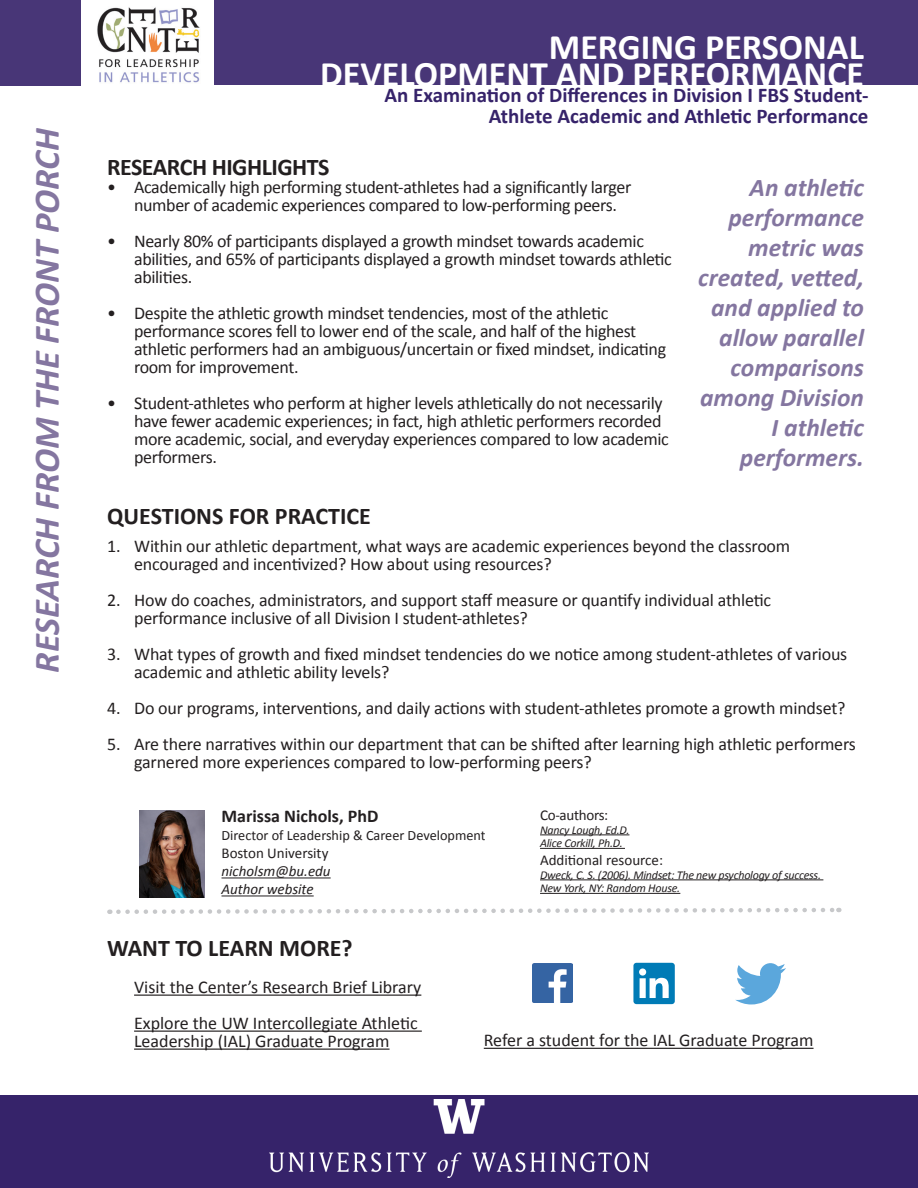
<style>
.page{position:relative;width:918px;height:1188px;background:#fff}
.page>*{position:absolute;margin:0;border:0;box-sizing:border-box;transform-origin:0 0}
.Section_Heading_for{font:700 36px "Calibri";color:#fff}
.Section_Heading_for-2{font:italic 700 36px "Calibri";letter-spacing:-.005em;color:#8476a0}
.t1{font:italic 700 25.5px/30px "Calibri";color:#8476a0;text-align:right}
.t2{font:700 24px "Calibri";letter-spacing:-.01em;color:#231f20}
.Section_Heading_for-3{font:700 21px "Calibri";color:#36236a}
.t3{font:18px/18px "Calibri";letter-spacing:-.02em;color:#231f20}
.t4{font:18px/18px "Calibri";color:#231f20}
.t5{font:700 18px "Calibri";color:#231f20}
.t6{font:15px "Calibri";color:#231f20}
.t7{font:italic 15px "Calibri";color:#231f20}
.t8{font:15px "Calibri";letter-spacing:-.02em;color:#231f20}
.t9{font:14.25px "Calibri";color:#231f20}
.t10{font:italic 12px/13.5px "Calibri";letter-spacing:-.02em;color:#231f20}
</style>
<div class="page">
<div style="left:214px;top:0;width:704px;height:86px;background:#483677"></div>
<div style="left:0;top:1095px;width:918px;height:93px;background:#36236a"></div>
<img style="left:140px;top:810px;width:65px;height:87px">
<hr style="left:222px;top:877px;width:109px;height:1px;background:#231f20">
<hr style="left:222px;top:895px;width:92px;height:1px;background:#231f20">
<hr style="left:540px;top:834px;width:89px;height:1px;background:#231f20">
<hr style="left:540px;top:848px;width:85px;height:1px;background:#231f20">
<hr style="left:540px;top:879px;width:283px;height:1px;background:#231f20">
<hr style="left:540px;top:893px;width:140px;height:1px;background:#231f20">
<img style="left:269px;top:1100px;width:380px;height:78px">
<img style="left:97px;top:7px;width:103px;height:76px">
<div style="left:0;top:0;width:81px;height:86px;background:#483677"></div>
<hr style="left:134px;top:995px;width:287px;height:1px;background:#231f20">
<hr style="left:134px;top:1031px;width:288px;height:1px;background:#231f20">
<hr style="left:134px;top:1049px;width:256px;height:1px;background:#231f20">
<svg style="left:109px;top:907px;width:730px;height:7px"></svg>
<div style="left:633px;top:963px;width:42px;height:41px;background:#007bb6;border-radius:3px"></div>
<svg style="left:639px;top:968px;width:30px;height:30px"></svg>
<svg style="left:735px;top:963px;width:51px;height:41px"></svg>
<img style="left:533px;top:963px;width:39px;height:40px">
<hr style="left:484px;top:1048px;width:330px;height:1px;background:#231f20">
<p class="Section_Heading_for-2" style="left:25px;top:673px;width:546px;rotate:-90deg">RESEARCH FROM THE FRONT PORCH</p>
<p class="Section_Heading_for" style="left:549px;top:24px;width:317px">MERGING PERSONAL</p>
<p class="Section_Heading_for" style="left:320px;top:51px;width:545px">DEVELOPMENT AND PERFORMANCE</p>
<p class="Section_Heading_for-3" style="left:385px;top:82px;width:485px">An Examination of Differences in Division I FBS Student-</p>
<p class="Section_Heading_for-3" style="left:489px;top:103px;width:381px">Athlete Academic and Athletic Performance</p>
<p class="t2" style="left:107px;top:152px;width:224px">RESEARCH HIGHLIGHTS</p>
<p class="t3" style="left:134px;top:177px;width:499px;text-indent:-27px">• Academically high performing student-athletes had a significantly larger number of academic experiences compared to low-performing peers.</p>
<p class="t3" style="left:134px;top:231px;width:539px;text-indent:-27px">• Nearly 80% of participants displayed a growth mindset towards academic abilities, and 65% of participants displayed a growth mindset towards athletic abilities.</p>
<p class="t3" style="left:134px;top:303px;width:534px;text-indent:-27px">• Despite the athletic growth mindset tendencies, most of the athletic performance scores fell to lower end of the scale, and half of the highest athletic performers had an ambiguous/uncertain or fixed mindset, indicating room for improvement.</p>
<p class="t3" style="left:134px;top:393px;width:536px;text-indent:-27px">• Student-athletes who perform at higher levels athletically do not necessarily have fewer academic experiences; in fact, high athletic performers recorded more academic, social, and everyday experiences compared to low academic performers.</p>
<p class="t2" style="left:107px;top:501px;width:265px">QUESTIONS FOR PRACTICE</p>
<p class="t1" style="left:698px;top:171px;width:167px">An athletic performance metric was created, vetted, and applied to allow parallel comparisons among Division<br>I athletic performers.</p>
<p class="t3" style="left:134px;top:536px;width:658px;text-indent:-27px">1. Within our athletic department, what ways are academic experiences beyond the classroom encouraged and incentivized? How about using resources?</p>
<p class="t3" style="left:134px;top:590px;width:638px;text-indent:-27px">2. How do coaches, administrators, and support staff measure or quantify individual athletic performance inclusive of all Division I student-athletes?</p>
<p class="t3" style="left:134px;top:644px;width:715px;text-indent:-27px">3. What types of growth and fixed mindset tendencies do we notice among student-athletes of various academic and athletic ability levels?</p>
<p class="t3" style="left:107px;top:698px;width:740px">4. Do our programs, interventions, and daily actions with student-athletes promote a growth mindset?</p>
<p class="t3" style="left:134px;top:734px;width:723px;text-indent:-27px">5. Are there narratives within our department that can be shifted after learning high athletic performers garnered more experiences compared to low-performing peers?</p>
<p class="t5" style="left:222px;top:805px;width:158px">Marissa Nichols, PhD</p>
<p class="t9" style="left:222px;top:827px;width:266px">Director of Leadership &amp; Career Development</p>
<p class="t6" style="left:222px;top:844px;width:108px">Boston University</p>
<p class="t7" style="left:222px;top:862px;width:111px">nicholsm@bu.edu</p>
<p class="t7" style="left:222px;top:880px;width:94px">Author website</p>
<p class="t2" style="left:107px;top:934px;width:247px">WANT TO LEARN MORE?</p>
<p class="t8" style="left:540px;top:806px;width:70px">Co-authors:</p>
<p class="t10" style="left:540px;top:822px;width:91px">Nancy Lough, Ed.D.</p>
<p class="t10" style="left:540px;top:836px;width:84px">Alice Corkill, Ph.D.</p>
<p class="t6" style="left:540px;top:851px;width:125px">Additional resource:</p>
<p class="t10" style="left:540px;top:867px;width:283px">Dweck, C. S. (2006). Mindset: The new psychology of success.<br>New York, NY: Random House.</p>
<p class="t4" style="left:134px;top:977px;width:289px">Visit the Center’s Research Brief Library</p>
<p class="t4" style="left:134px;top:1013px;width:285px">Explore the UW Intercollegiate Athletic<br>Leadership (IAL) Graduate Program</p>
<p class="t4" style="left:484px;top:1030px;width:331px">Refer a student for the IAL Graduate Program</p>
</div>
